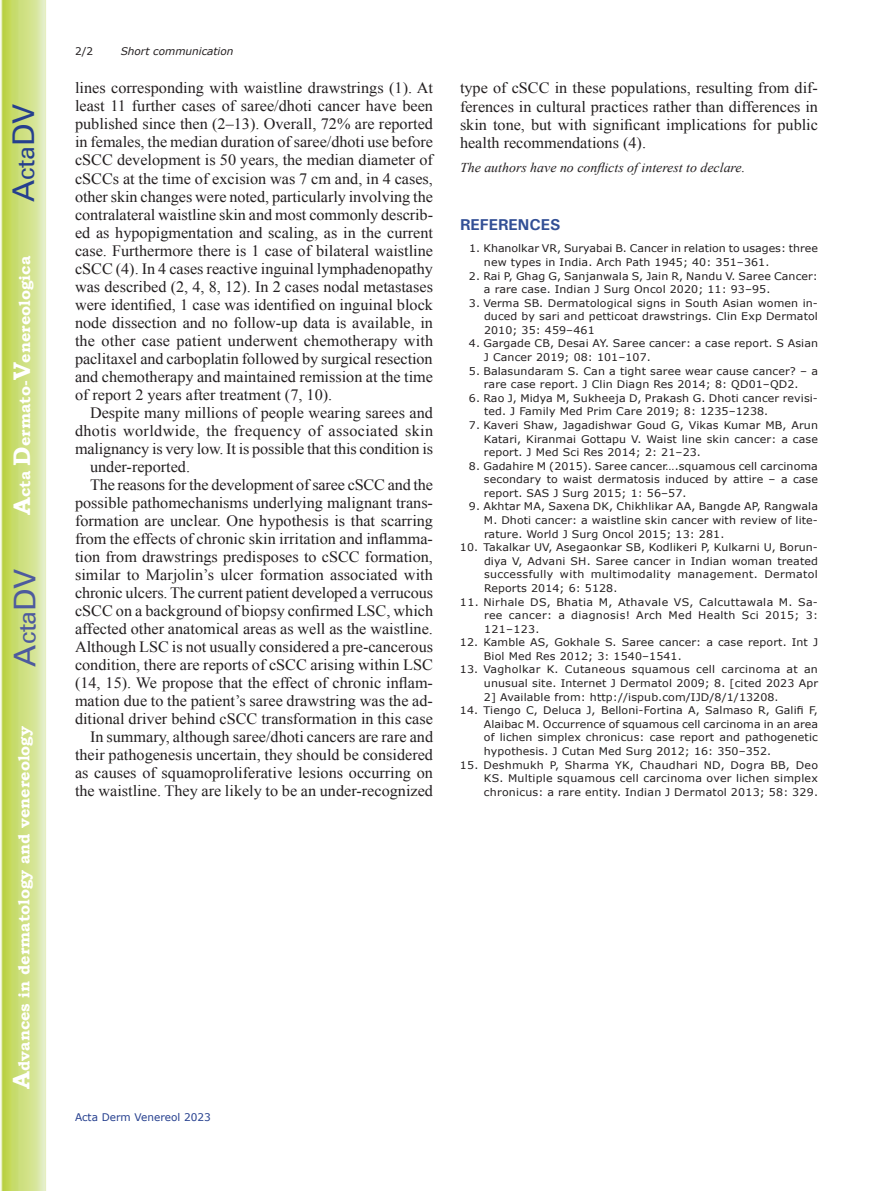
<style>
.page{position:relative;width:893px;height:1191px;background:#fff}
.page>*{position:absolute;margin:0;border:0;box-sizing:border-box;transform-origin:0 0}
.t1{font:30px "Univers";color:#4d5a9e}
.t2{font:30px "Univers";color:#253f8e}
.t3{font:15.75px/18px "Times New Roman";color:#231f20;text-align:justify}
.t4{font:700 15.75px "Bookman Old Style";color:#fff}
.t5{font:15.75px "Times New Roman";letter-spacing:.02em;color:#231f20}
.t6{font:700 15.75px "Univers";color:#324f95}
.t7{font:italic 13.5px "Times New Roman";color:#231f20}
.t8{font:10.5px/13.6px "Verdana";letter-spacing:.01em;color:#231f20;text-align:justify;scale:1.05 1}
.t9{font:10.5px "Verdana";color:#253f8e}
.t10{font:italic 10.5px "Verdana";color:#231f20}
.t11{font:10.5px "Verdana";letter-spacing:.01em;color:#231f20}
.s1{font-size:24px}
</style>
<div class="page">
<svg style="left:1px;top:0;width:45px;height:1191px;background:#cfe084"></svg>
<h1 class="t2" style="left:6px;top:202px;width:100px;rotate:-90deg">A<span class="s1">cta</span>DV</h1>
<p class="t4" style="left:15px;top:515px;width:260px;rotate:-90deg"><span class="s1">A</span>cta <span class="s1">D</span>ermato-<span class="s1">V</span>enereologica</p>
<h1 class="t1" style="left:7px;top:666px;width:100px;rotate:-90deg">A<span class="s1">cta</span>DV</h1>
<p class="t4" style="left:15px;top:1088px;width:364px;rotate:-90deg"><span class="s1">A</span>dvances in dermatology and venereology</p>
<p class="t11" style="left:75px;top:44px;width:20px">2/2</p>
<p class="t10" style="left:121px;top:44px;width:114px">Short communication</p>
<p class="t3" style="left:75px;top:79px;width:360px">lines corresponding with waistline drawstrings (1). At least 11 further cases of saree/dhoti cancer have been published since then (2–13). Overall, 72% are reported in females, the median duration of saree/dhoti use before cSCC development is 50 years, the median diameter of cSCCs at the time of excision was 7 cm and, in 4 cases, other skin changes were noted, particularly involving the contralateral waistline skin and most commonly describ&shy;ed as hypopigmentation and scaling, as in the current case. Furthermore there is 1 case of bilateral waistline cSCC (4). In 4 cases reactive inguinal lymphadenopathy was described (2, 4, 8, 12). In 2 cases nodal metastases were identified, 1 case was identified on inguinal block node dissection and no follow-up data is available, in the other case patient underwent chemotherapy with paclitaxel and carboplatin followed by surgical resection and chemotherapy and maintained remission at the time of report 2 years after treatment (7, 10).</p>
<p class="t3" style="left:90px;top:403px;width:344px">Despite many millions of people wearing sarees and</p>
<p class="t5" style="left:75px;top:420px;width:360px">dhotis worldwide, the frequency of associated skin</p>
<p class="t3" style="left:75px;top:439px;width:360px">malignancy is very low. It is possible that this condition is</p>
<p class="t3" style="left:90px;top:457px;width:102px">under-reported.</p>
<p class="t3" style="left:90px;top:475px;width:345px">The reasons for the development of saree cSCC and the</p>
<p class="t3" style="left:75px;top:493px;width:359px">possible pathomechanisms underlying malignant trans-</p>
<p class="t3" style="left:75px;top:511px;width:360px">formation are unclear. One hypothesis is that scarring</p>
<p class="t3" style="left:75px;top:529px;width:359px">from the effects of chronic skin irritation and inflamma-</p>
<p class="t3" style="left:75px;top:547px;width:359px">tion from drawstrings predisposes to cSCC formation,</p>
<p class="t3" style="left:75px;top:565px;width:359px">similar to Marjolin’s ulcer formation associated with</p>
<p class="t3" style="left:75px;top:583px;width:360px">chronic ulcers. The current patient developed a verrucous</p>
<p class="t3" style="left:75px;top:601px;width:360px">cSCC on a background of biopsy confirmed LSC, which</p>
<p class="t3" style="left:75px;top:619px;width:359px">affected other anatomical areas as well as the waistline.</p>
<p class="t3" style="left:75px;top:637px;width:360px">Although LSC is not usually considered a pre-cancerous</p>
<p class="t3" style="left:75px;top:655px;width:359px">condition, there are reports of cSCC arising within LSC</p>
<p class="t3" style="left:75px;top:673px;width:359px">(14, 15). We propose that the effect of chronic inflam-</p>
<p class="t3" style="left:75px;top:691px;width:359px">mation due to the patient’s saree drawstring was the ad-</p>
<p class="t3" style="left:75px;top:709px;width:359px">ditional driver behind cSCC transformation in this case</p>
<p class="t3" style="left:90px;top:727px;width:345px">In summary, although saree/dhoti cancers are rare and</p>
<p class="t3" style="left:75px;top:745px;width:360px">their pathogenesis uncertain, they should be considered</p>
<p class="t3" style="left:75px;top:763px;width:360px">as causes of squamoproliferative lesions occurring on</p>
<p class="t3" style="left:75px;top:781px;width:360px">the waistline. They are likely to be an under-recognized</p>
<p class="t3" style="left:460px;top:79px;width:360px">type of cSCC in these populations, resulting from dif&shy;ferences in cultural practices rather than differences in skin tone, but with significant implications for public health recommendations (4).</p>
<p class="t7" style="left:460px;top:158px;width:287px">The authors have no conflicts of interest to declare.</p>
<p class="t6" style="left:460px;top:214px;width:102px">REFERENCES</p>
<p class="t8" style="left:484px;top:242px;width:320px;text-indent:-15px">1. Khanolkar VR, Suryabai B. Cancer in relation to usages: three new types in India. Arch Path 1945; 40: 351–361.</p>
<p class="t8" style="left:484px;top:269px;width:320px;text-indent:-15px">2. Rai P, Ghag G, Sanjanwala S, Jain R, Nandu V. Saree Cancer: a rare case. Indian J Surg Oncol 2020; 11: 93–95.</p>
<p class="t8" style="left:484px;top:296px;width:320px;text-indent:-15px">3. Verma SB. Dermatological signs in South Asian women in&shy;duced by sari and petticoat drawstrings. Clin Exp Dermatol 2010; 35: 459–461</p>
<p class="t8" style="left:484px;top:337px;width:320px;text-indent:-15px">4. Gargade CB, Desai AY. Saree cancer: a case report. S Asian<br>J Cancer 2019; 08: 101–107.</p>
<p class="t8" style="left:469px;top:364px;width:334px;text-align:center">5. Balasundaram S. Can a tight saree wear cause cancer? – a rare case report. J Clin Diagn Res 2014; 8: QD01–QD2.</p>
<p class="t8" style="left:484px;top:391px;width:320px;text-indent:-15px">6. Rao J, Midya M, Sukheeja D, Prakash G. Dhoti cancer revisi&shy;ted. J Family Med Prim Care 2019; 8: 1235–1238.</p>
<p class="t8" style="left:484px;top:418px;width:320px;text-indent:-15px">7. Kaveri Shaw, Jagadishwar Goud G, Vikas Kumar MB, Arun Katari, Kiranmai Gottapu V. Waist line skin cancer: a case report. J Med Sci Res 2014; 2: 21–23.</p>
<p class="t8" style="left:484px;top:459px;width:320px;text-indent:-15px">8. Gadahire M (2015). Saree cancer….squamous cell carcinoma secondary to waist dermatosis induced by attire – a case report. SAS J Surg 2015; 1: 56–57.</p>
<p class="t8" style="left:484px;top:500px;width:320px;text-indent:-15px">9. Akhtar MA, Saxena DK, Chikhlikar AA, Bangde AP, Rangwala M. Dhoti cancer: a waistline skin cancer with review of lite&shy;rature. World J Surg Oncol 2015; 13: 281.</p>
<p class="t8" style="left:484px;top:541px;width:320px;text-indent:-24px">10. Takalkar UV, Asegaonkar SB, Kodlikeri P, Kulkarni U, Borun&shy;diya V, Advani SH. Saree cancer in Indian woman treated successfully with multimodality management. Dermatol Reports 2014; 6: 5128.</p>
<p class="t8" style="left:484px;top:595px;width:320px;text-indent:-24px">11. Nirhale DS, Bhatia M, Athavale VS, Calcuttawala M. Sa&shy;ree cancer: a diagnosis! Arch Med Health Sci 2015; 3:<br>121–123.</p>
<p class="t8" style="left:484px;top:636px;width:320px;text-indent:-24px">12. Kamble AS, Gokhale S. Saree cancer: a case report. Int J<br>Biol Med Res 2012; 3: 1540–1541.</p>
<p class="t8" style="left:484px;top:663px;width:320px;text-indent:-24px">13. Vagholkar K. Cutaneous squamous cell carcinoma at an unusual site. Internet J Dermatol 2009; 8. [cited 2023 Apr 2] Available from: http://ispub.com/IJD/8/1/13208.</p>
<p class="t8" style="left:484px;top:703px;width:320px;text-indent:-24px">14. Tiengo C, Deluca J, Belloni-Fortina A, Salmaso R, Galifi F, Alaibac M. Occurrence of squamous cell carcinoma in an area of lichen simplex chronicus: case report and pathogenetic hypothesis. J Cutan Med Surg 2012; 16: 350–352.</p>
<p class="t8" style="left:484px;top:758px;width:320px;text-indent:-24px">15. Deshmukh P, Sharma YK, Chaudhari ND, Dogra BB, Deo KS. Multiple squamous cell carcinoma over lichen simplex chronicus: a rare entity. Indian J Dermatol 2013; 58: 329.</p>
<p class="t9" style="left:75px;top:1110px;width:137px">Acta Derm Venereol 2023</p>
</div>
